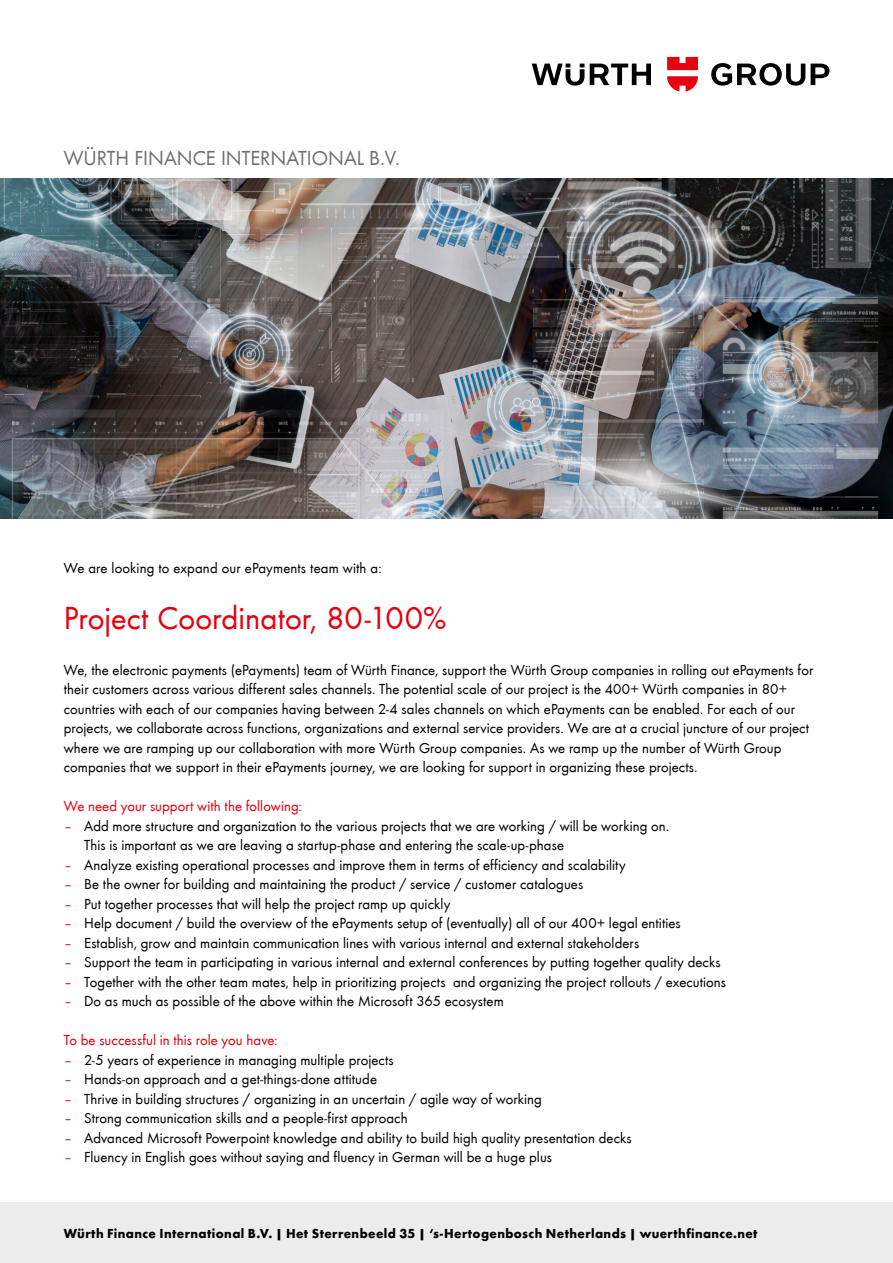
<style>
.page{position:relative;width:893px;height:1263px;background:#fff}
.page>*{position:absolute;margin:0;border:0;box-sizing:border-box;transform-origin:0 0}
.t1{font:225px "Wuerth";color:#000}
._01_B_Überschrift_28{font:33px "Wuerth";letter-spacing:.005em;color:#e7000e}
.t2{font:21px "Wuerth";color:#6f7070}
._03_A-Fließtext_10pt{font:15px/19.5px "Wuerth";letter-spacing:.005em;color:#000}
._03_A-Fließtext_10pt-2{font:15px "Wuerth";letter-spacing:.005em;color:#e7000e}
.t3{font:700 13.5px "Wuerth";letter-spacing:.03em;color:#000}
.s1{color:#e7000e}
</style>
<div class="page">
<svg style="left:532px;top:64px;width:119px;height:22px"></svg>
<svg style="left:711px;top:63px;width:118px;height:23px"></svg>
<svg style="left:667px;top:57px;width:31px;height:34px"></svg>
<img style="left:0;top:179px;width:893px;height:340px">
<div style="left:0;top:1202px;width:893px;height:61px;background:#ececec"></div>
<p class="t2" style="left:64px;top:144px;width:337px">WÜRTH FINANCE INTERNATIONAL B.V.</p>
<h1 class="t1" style="left:43px;top:905px;width:838px;rotate:-45deg">Entwurf</h1>
<p class="_03_A-Fließtext_10pt" style="left:64px;top:557px;width:320px">We are looking to expand our ePayments team with a:</p>
<p class="_01_B_Überschrift_28" style="left:64px;top:596px;width:384px">Project Coordinator, 80-100%</p>
<p class="_03_A-Fließtext_10pt" style="left:64px;top:659px;width:751px">We, the electronic payments (ePayments) team of Würth Finance, support the Würth Group companies in rolling out ePayments for their customers across various different sales channels. The potential scale of our project is the 400+ Würth companies in 80+ countries with each of our companies having between 2-4 sales channels on which ePayments can be enabled. For each of our projects, we collaborate across functions, organizations and external service providers. We are at a crucial juncture of our project where we are ramping up our collaboration with more Würth Group companies. As we ramp up the number of Würth Group companies that we support in their ePayments journey, we are looking for support in organizing these projects.</p>
<p class="_03_A-Fließtext_10pt-2" style="left:64px;top:796px;width:240px">We need your support with the following:</p>
<p class="_03_A-Fließtext_10pt" style="left:64px;top:815px;width:607px"><span class="s1">–</span> Add more structure and organization to the various projects that we are working / will be working on.</p>
<p class="_03_A-Fließtext_10pt" style="left:84px;top:835px;width:481px">This is important as we are leaving a startup-phase and entering the scale-up-phase</p>
<p class="_03_A-Fließtext_10pt" style="left:64px;top:854px;width:563px"><span class="s1">–</span> Analyze existing operational processes and improve them in terms of efficiency and scalability</p>
<p class="_03_A-Fließtext_10pt" style="left:64px;top:874px;width:521px"><span class="s1">–</span> Be the owner for building and maintaining the product / service / customer catalogues</p>
<p class="_03_A-Fließtext_10pt" style="left:64px;top:893px;width:388px"><span class="s1">–</span> Put together processes that will help the project ramp up quickly</p>
<p class="_03_A-Fließtext_10pt" style="left:64px;top:913px;width:619px"><span class="s1">–</span> Help document / build the overview of the ePayments setup of (eventually) all of our 400+ legal entities</p>
<p class="_03_A-Fließtext_10pt" style="left:64px;top:932px;width:577px"><span class="s1">–</span> Establish, grow and maintain communication lines with various internal and external stakeholders</p>
<p class="_03_A-Fließtext_10pt" style="left:64px;top:952px;width:658px"><span class="s1">–</span> Support the team in participating in various internal and external conferences by putting together quality decks</p>
<p class="_03_A-Fließtext_10pt" style="left:64px;top:971px;width:664px"><span class="s1">–</span> Together with the other team mates, help in prioritizing projects and organizing the project rollouts / executions</p>
<p class="_03_A-Fließtext_10pt" style="left:64px;top:991px;width:442px"><span class="s1">–</span> Do as much as possible of the above within the Microsoft 365 ecosystem</p>
<p class="_03_A-Fließtext_10pt-2" style="left:64px;top:1030px;width:215px">To be successful in this role you have:</p>
<p class="_03_A-Fließtext_10pt" style="left:64px;top:1049px;width:332px"><span class="s1">–</span> 2-5 years of experience in managing multiple projects</p>
<p class="_03_A-Fließtext_10pt" style="left:64px;top:1069px;width:315px"><span class="s1">–</span> Hands-on approach and a get-things-done attitude</p>
<p class="_03_A-Fließtext_10pt" style="left:64px;top:1088px;width:480px"><span class="s1">–</span> Thrive in building structures / organizing in an uncertain / agile way of working</p>
<p class="_03_A-Fließtext_10pt" style="left:64px;top:1108px;width:345px"><span class="s1">–</span> Strong communication skills and a people-first approach</p>
<p class="_03_A-Fließtext_10pt" style="left:64px;top:1127px;width:569px"><span class="s1">–</span> Advanced Microsoft Powerpoint knowledge and ability to build high quality presentation decks</p>
<p class="_03_A-Fließtext_10pt" style="left:64px;top:1147px;width:490px"><span class="s1">–</span> Fluency in English goes without saying and fluency in German will be a huge plus</p>
<p class="t3" style="left:64px;top:1223px;width:695px">Würth Finance International B.V. | Het Sterrenbeeld 35 | ‘s-Hertogenbosch Netherlands | wuerthfinance.net</p>
</div>
